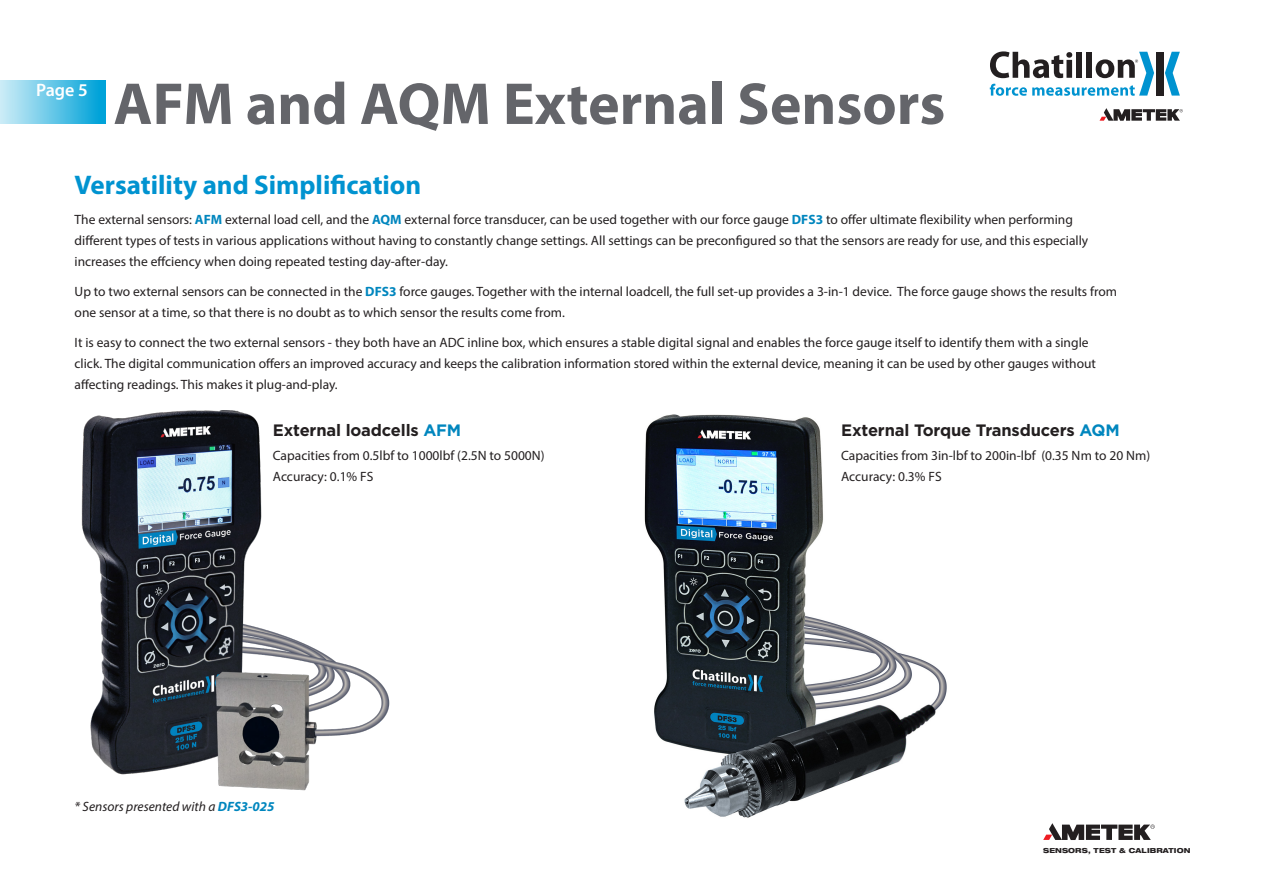
<style>
.page{position:relative;width:1263px;height:893px;background:#fff}
.page>*{position:absolute;margin:0;border:0;box-sizing:border-box;transform-origin:0 0}
.t1{font:700 59.7px "Myriad Pro";color:#64656a}
.t2{font:700 27px "Myriad Pro";color:#0093d0}
.t3{font:600 18px "Myriad Pro";color:#fff}
.Body_Copy{font:700 16.5px "Gotham";letter-spacing:-.01em;color:#231f20}
.Body_Copy-2{font:13.5px/21px "Myriad Pro";color:#231f20}
.Body_Copy-3{font:italic 13.5px "Myriad Pro";color:#231f20}
.t4{font:800 expanded 6.9px "Helvetica Neue LT Pro";letter-spacing:.015em;color:#231f20}
.s1{font-weight:700;color:#0086be}
.s2{color:#0086be}
</style>
<div class="page">
<img style="left:644px;top:414px;width:303px;height:404px">
<img style="left:81px;top:410px;width:309px;height:381px">
<div style="left:0;top:80px;width:106px;height:44px;background:linear-gradient(to right,#d0eef7,#00a0d8)"></div>
<svg style="left:1099px;top:108px;width:84px;height:13px"></svg>
<div style="left:1156px;top:52px;width:7px;height:44px;background:#231f20"></div>
<svg style="left:1165px;top:52px;width:15px;height:44px"></svg>
<svg style="left:990px;top:51px;width:164px;height:45px"></svg>
<svg style="left:1043px;top:823px;width:112px;height:17px"></svg>
<p class="t3" style="left:36px;top:78px;width:53px">Page 5</p>
<p class="t1" style="left:113px;top:65px;width:833px">AFM and AQM External Sensors</p>
<p class="t2" style="left:75px;top:167px;width:348px">Versatility and Simplification</p>
<p class="Body_Copy-2" style="left:75px;top:209px;width:1015px">The external sensors: <span class="s1">AFM</span> external load cell, and the <span class="s1">AQM</span> external force transducer, can be used together with our force gauge <span class="s1">DFS3</span> to offer ultimate flexibility when performing different types of tests in various applications without having to constantly change settings. All settings can be preconfigured so that the sensors are ready for use, and this especially increases the effciency when doing repeated testing day-after-day.</p>
<p class="Body_Copy-2" style="left:75px;top:281px;width:1044px">Up to two external sensors can be connected in the <span class="s1">DFS3</span> force gauges. Together with the internal loadcell, the full set-up provides a 3-in-1 device. The force gauge shows the results from one sensor at a time, so that there is no doubt as to which sensor the results come from.</p>
<p class="Body_Copy-2" style="left:75px;top:332px;width:1023px">It is easy to connect the two external sensors - they both have an ADC inline box, which ensures a stable digital signal and enables the force gauge itself to identify them with a single click. The digital communication offers an improved accuracy and keeps the calibration information stored within the external device, meaning it can be used by other gauges without affecting readings. This makes it plug-and-play.</p>
<p class="Body_Copy" style="left:841px;top:419px;width:280px">External Torque Transducers <span class="s2">AQM</span></p>
<p class="Body_Copy-2" style="left:841px;top:445px;width:311px">Capacities from 3in-lbf to 200in-lbf (0.35 Nm to 20 Nm)<br>Accuracy: 0.3% FS</p>
<p class="Body_Copy" style="left:273px;top:419px;width:190px">External loadcells <span class="s2">AFM</span></p>
<p class="Body_Copy-2" style="left:273px;top:445px;width:273px">Capacities from 0.5lbf to 1000lbf (2.5N to 5000N)<br>Accuracy: 0.1% FS</p>
<p class="Body_Copy-3" style="left:75px;top:798px;width:201px">* Sensors presented with a <span class="s1">DFS3-025</span></p>
<p class="t4" style="left:1043px;top:846px;width:149px">SENSORS, TEST &amp; CALIBRATION</p>
</div>
